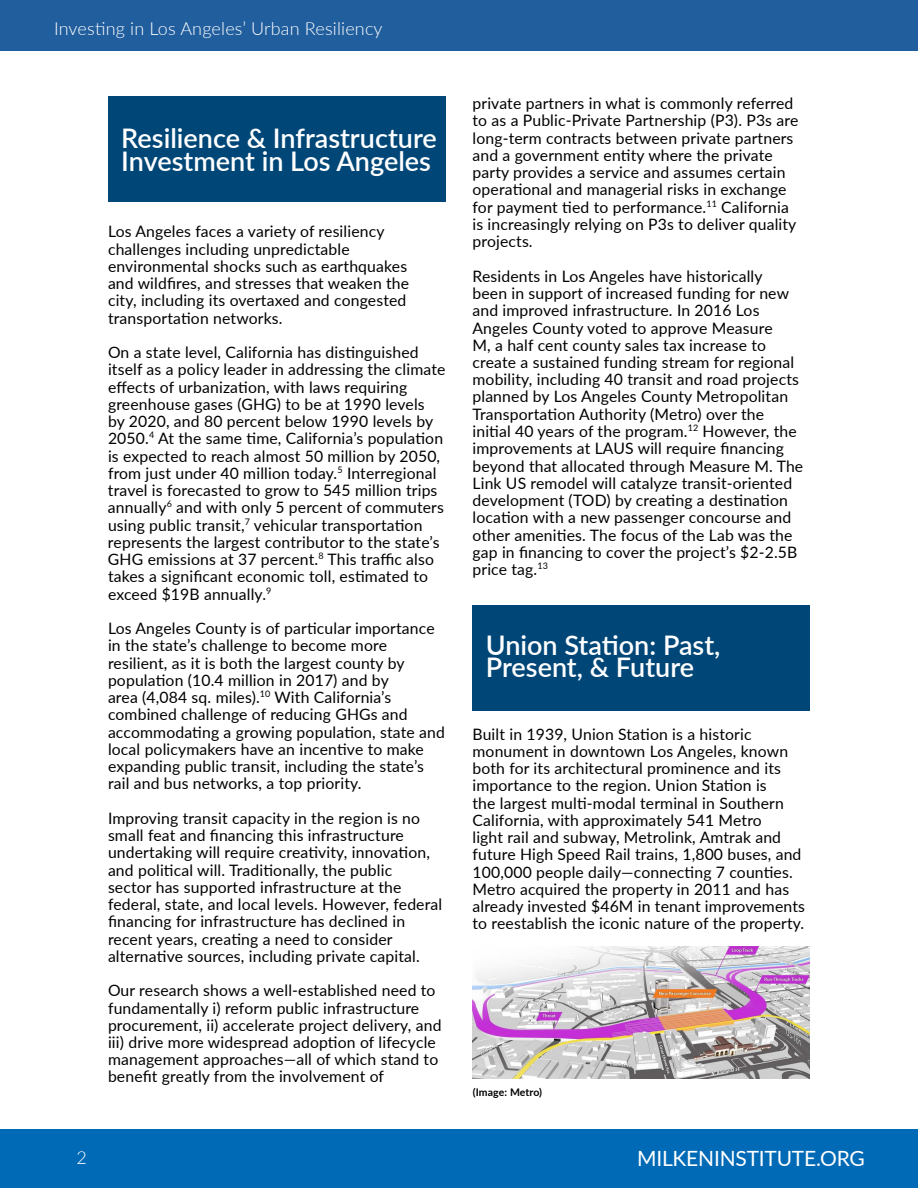
<style>
.page{position:relative;width:918px;height:1188px;background:#fff}
.page>*{position:absolute;margin:0;border:0;box-sizing:border-box;transform-origin:0 0}
.t1{font:600 27px/22.5px "Lato";color:#fff}
.t2{font:21px "Lato";letter-spacing:-.01em;color:#fff}
.t3{font:300 18px "Lato";letter-spacing:.01em;color:#fff}
.t4{font:15.75px/17.2px "Lato";letter-spacing:.01em;color:#000}
.t5{font:700 10.5px "Lato";letter-spacing:.005em;color:#000}
</style>
<div class="page">
<div style="left:0;top:0;width:918px;height:50px;background:#215e9e"></div>
<div style="left:0;top:1129px;width:918px;height:59px;background:#006ab6"></div>
<div style="left:108px;top:97px;width:338px;height:105px;background:#004778"></div>
<div style="left:472px;top:606px;width:338px;height:105px;background:#004778"></div>
<img style="left:473px;top:947px;width:337px;height:132px">
<p class="t3" style="left:54px;top:16px;width:330px">Investing in Los Angeles’ Urban Resiliency</p>
<h1 class="t1" style="left:121px;top:126px;width:317px">Resilience &amp; Infrastructure<br>Investment in Los Angeles</h1>
<p class="t4" style="left:108px;top:222px;width:303px">Los Angeles faces a variety of resiliency challenges including unpredictable environmental shocks such as earthquakes and wildfires, and stresses that weaken the city, including its overtaxed and congested transportation networks.</p>
<p class="t4" style="left:108px;top:343px;width:339px">On a state level, California has distinguished itself as a policy leader in addressing the climate effects of urbanization, with laws requiring greenhouse gases (GHG) to be at 1990 levels by 2020, and 80 percent below 1990 levels by 2050.<sup>4</sup> At the same time, California’s population is expected to reach almost 50 million by 2050, from just under 40 million today.<sup>5</sup> Interregional travel is forecasted to grow to 545 million trips annually<sup>6</sup> and with only 5 percent of commuters using public transit,<sup>7</sup> vehicular transportation represents the largest contributor to the state’s GHG emissions at 37 percent.<sup>8</sup> This traffic also takes a significant economic toll, estimated to exceed $19B annually.<sup>9</sup></p>
<p class="t4" style="left:108px;top:619px;width:339px">Los Angeles County is of particular importance in the state’s challenge to become more resilient, as it is both the largest county by population (10.4 million in 2017) and by<br>area (4,084 sq. miles).<sup>10</sup> With California’s combined challenge of reducing GHGs and accommodating a growing population, state and local policymakers have an incentive to make expanding public transit, including the state’s rail and bus networks, a top priority.</p>
<p class="t4" style="left:108px;top:809px;width:336px">Improving transit capacity in the region is no small feat and financing this infrastructure undertaking will require creativity, innovation, and political will. Traditionally, the public<br>sector has supported infrastructure at the federal, state, and local levels. However, federal financing for infrastructure has declined in recent years, creating a need to consider alternative sources, including private capital.</p>
<p class="t4" style="left:108px;top:981px;width:335px">Our research shows a well-established need to fundamentally i) reform public infrastructure procurement, ii) accelerate project delivery, and iii) drive more widespread adoption of lifecycle management approaches—all of which stand to benefit greatly from the involvement of</p>
<p class="t3" style="left:76px;top:1145px;width:12px">2</p>
<p class="t4" style="left:472px;top:94px;width:327px">private partners in what is commonly referred to as a Public-Private Partnership (P3). P3s are long-term contracts between private partners and a government entity where the private party provides a service and assumes certain operational and managerial risks in exchange for payment tied to performance.<sup>11</sup> California is increasingly relying on P3s to deliver quality projects.</p>
<p class="t4" style="left:472px;top:267px;width:332px">Residents in Los Angeles have historically<br>been in support of increased funding for new and improved infrastructure. In 2016 Los Angeles County voted to approve Measure<br>M, a half cent county sales tax increase to create a sustained funding stream for regional mobility, including 40 transit and road projects planned by Los Angeles County Metropolitan Transportation Authority (Metro) over the initial 40 years of the program.<sup>12</sup> However, the improvements at LAUS will require financing beyond that allocated through Measure M. The Link US remodel will catalyze transit-oriented development (TOD) by creating a destination location with a new passenger concourse and other amenities. The focus of the Lab was the gap in financing to cover the project’s $2-2.5B price tag.<sup>13</sup></p>
<h1 class="t1" style="left:486px;top:633px;width:236px">Union Station: Past,<br>Present, &amp; Future</h1>
<p class="t4" style="left:472px;top:725px;width:334px">Built in 1939, Union Station is a historic monument in downtown Los Angeles, known both for its architectural prominence and its importance to the region. Union Station is<br>the largest multi-modal terminal in Southern California, with approximately 541 Metro<br>light rail and subway, Metrolink, Amtrak and future High Speed Rail trains, 1,800 buses, and 100,000 people daily—connecting 7 counties.<br>Metro acquired the property in 2011 and has already invested $46M in tenant improvements to reestablish the iconic nature of the property.</p>
<p class="t5" style="left:473px;top:1084px;width:71px">(Image: Metro)</p>
<h2 class="t2" style="left:637px;top:1144px;width:229px">MILKENINSTITUTE.ORG</h2>
</div>
